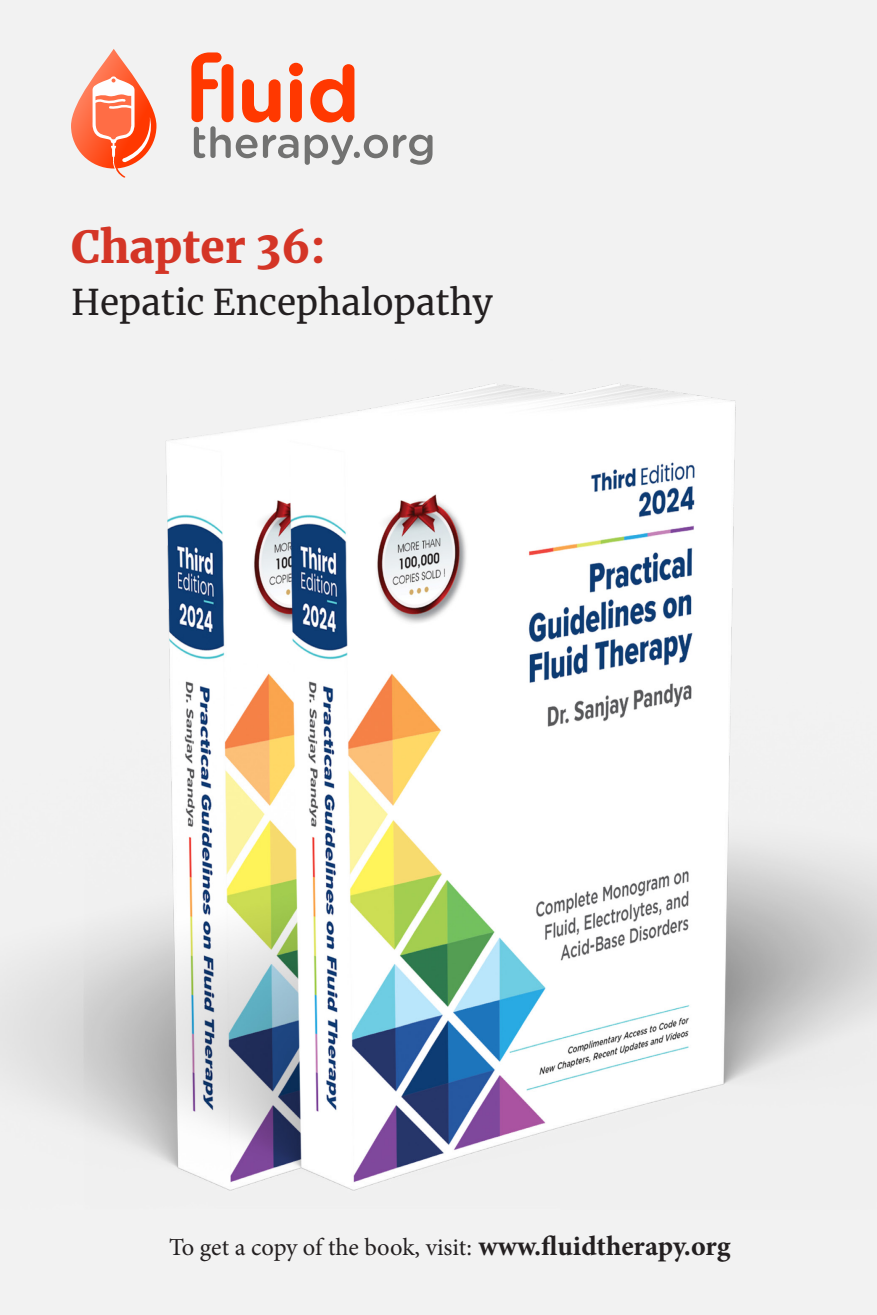
<style>
.page{position:relative;width:877px;height:1315px;background:#fff}
.page>*{position:absolute;margin:0;border:0;box-sizing:border-box;transform-origin:0 0}
.t1{font:900 43.75px "Merriweather";color:#d43526}
.t2{font:35px "Merriweather";color:#231f20}
.t3{font:24.5px "Minion Pro";letter-spacing:-.005em;color:#231f20}
.s1{font-weight:700;font-size:28px}
</style>
<div class="page">
<div style="left:0;top:0;width:876px;height:1315px;background:#f2f2f2"></div>
<img style="left:0;top:383px;width:876px;height:808px">
<svg style="left:71px;top:49px;width:85px;height:119px"></svg>
<svg style="left:91px;top:76px;width:66px;height:102px"></svg>
<svg style="left:191px;top:52px;width:241px;height:113px"></svg>
<p class="t1" style="left:71px;top:217px;width:256px">Chapter 36:</p>
<p class="t2" style="left:71px;top:278px;width:423px">Hepatic Encephalopathy</p>
<p class="t3" style="left:169px;top:1230px;width:562px">To get a copy of the book, visit: <span class="s1">www.fluidtherapy.org</span></p>
</div>
